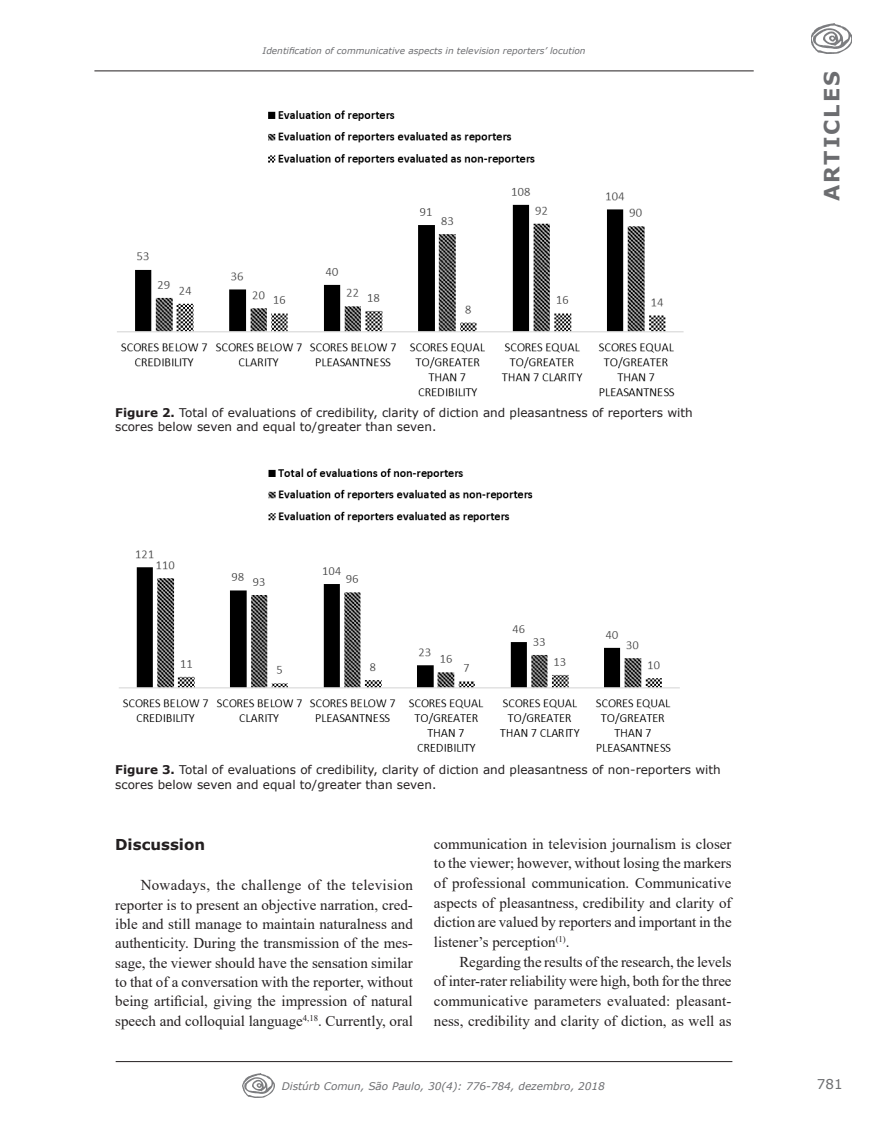
<style>
.page{position:relative;width:872px;height:1132px;background:#fff}
.page>*{position:absolute;margin:0;border:0;box-sizing:border-box;transform-origin:0 0}
.t1{font:700 21px "Verdana";letter-spacing:.1em;color:#6c6d70}
.Corpo_do_texto_ing{font:15px/19.6px "Times New Roman";color:#231f20;text-align:justify}
.Sub_nivel_1{font:700 15px "Verdana";color:#231f20}
.t2{font:13.5px "Verdana";color:#6c6d70}
.Tabelas_e_Gráficos{font:12px/14.4px "Verdana";color:#231f20}
.t3{font:italic 10.5px "Verdana";color:#6c6d70}
.t4{font:italic 9px "Verdana";color:#6c6d70}
.s1{font-weight:700}
</style>
<div class="page">
<hr style="left:94px;top:70px;width:659px;height:1px;background:#231f20">
<img style="left:811px;top:24px;width:40px;height:29px">
<hr style="left:116px;top:1060px;width:616px;height:1px;background:#231f20">
<img style="left:242px;top:1073px;width:32px;height:23px">
<img style="left:117px;top:110px;width:567px;height:287px">
<img style="left:119px;top:468px;width:561px;height:284px">
<p class="t4" style="left:262px;top:44px;width:324px">Identification of communicative aspects in television reporters’ locution</p>
<p class="Tabelas_e_Gráficos" style="left:115px;top:405px;width:579px"><span class="s1">Figure 2.</span> Total of evaluations of credibility, clarity of diction and pleasantness of reporters with scores below seven and equal to/greater than seven.</p>
<h1 class="t1" style="left:817px;top:201px;width:132px;rotate:-90deg">ARTICLES</h1>
<p class="Tabelas_e_Gráficos" style="left:115px;top:762px;width:607px"><span class="s1">Figure 3.</span> Total of evaluations of credibility, clarity of diction and pleasantness of non-reporters with scores below seven and equal to/greater than seven.</p>
<p class="Sub_nivel_1" style="left:115px;top:833px;width:91px">Discussion</p>
<p class="Corpo_do_texto_ing" style="left:115px;top:874px;width:299px;text-indent:26px">Nowadays, the challenge of the television reporter is to present an objective narration, cred&shy;ible and still manage to maintain naturalness and authenticity. During the transmission of the mes&shy;sage, the viewer should have the sensation similar to that of a conversation with the reporter, without being artificial, giving the impression of natural speech and colloquial language<sup>4,18</sup>. Currently, oral</p>
<p class="Corpo_do_texto_ing" style="left:434px;top:833px;width:299px">communication in television journalism is closer to the viewer; however, without losing the markers of professional communication. Communicative aspects of pleasantness, credibility and clarity of diction are valued by reporters and important in the listener’s perception<sup>(1)</sup>.</p>
<p class="Corpo_do_texto_ing" style="left:434px;top:951px;width:299px;text-indent:26px">Regarding the results of the research, the levels of inter-rater reliability were high, both for the three communicative parameters evaluated: pleasant&shy;ness, credibility and clarity of diction, as well as</p>
<p class="t3" style="left:282px;top:1078px;width:325px">Distúrb Comun, São Paulo, 30(4): 776-784, dezembro, 2018</p>
<p class="t2" style="left:817px;top:1074px;width:27px">781</p>
</div>
